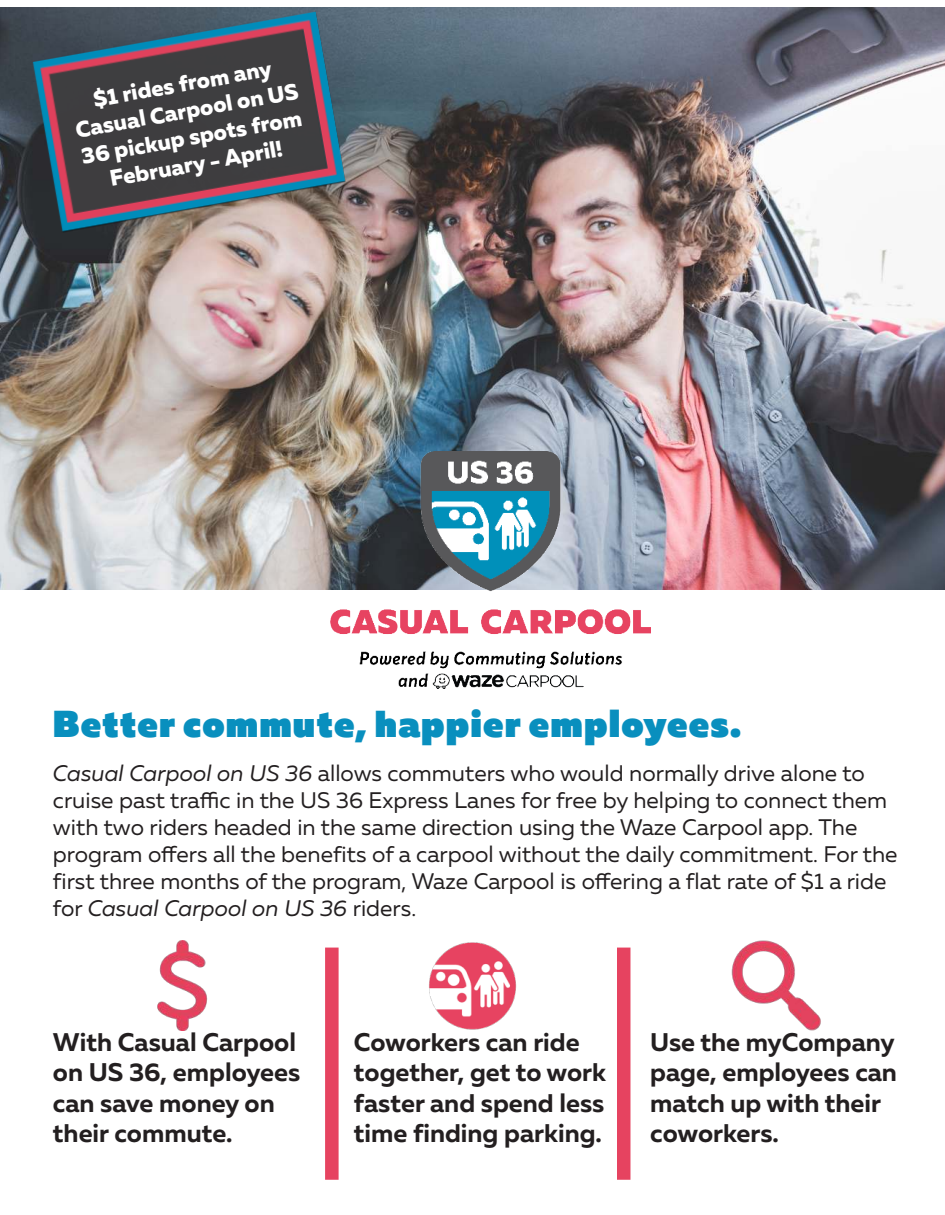
<style>
.page{position:relative;width:945px;height:1215px;background:#fff}
.page>*{position:absolute;margin:0;border:0;box-sizing:border-box;transform-origin:0 0}
.t1{font:800 37.5px "Muller";letter-spacing:.03em;color:#098fbe}
.t2{font:700 25.5px/30.6px "Muller";color:#231f20}
.t3{font:22.5px/27px "Muller";color:#231f20}
.t4{font:800 22.5px/27px "Muller";color:#fff;text-align:center}
.s1{font-style:italic}
</style>
<div class="page">
<img style="left:0;top:7px;width:945px;height:582px">
<div style="left:326px;top:948px;width:12px;height:231px;background:#e64360"></div>
<div style="left:325px;top:948px;width:14px;height:232px;border:2px solid #e64360"></div>
<div style="left:618px;top:948px;width:12px;height:231px;background:#e64360"></div>
<div style="left:617px;top:948px;width:13px;height:232px;border:2px solid #e64360"></div>
<img style="left:331px;top:452px;width:319px;height:237px">
<img style="left:429px;top:942px;width:88px;height:88px">
<img style="left:157px;top:941px;width:51px;height:90px">
<img style="left:731px;top:941px;width:90px;height:90px">
<img style="left:14px;top:7px;width:351px;height:259px">
<p class="t4" style="left:69px;top:91px;width:227px;rotate:-10deg">$1 rides from any<br>Casual Carpool on US<br>36 pickup spots from<br>February - April!</p>
<h1 class="t1" style="left:53px;top:708px;width:690px">Better commute, happier employees.</h1>
<p class="t3" style="left:53px;top:761px;width:846px"><span class="s1">Casual Carpool on US 36</span> allows commuters who would normally drive alone to cruise past traffic in the US 36 Express Lanes for free by helping to connect them with two riders headed in the same direction using the Waze Carpool app. The program offers all the benefits of a carpool without the daily commitment. For the first three months of the program, Waze Carpool is offering a flat rate of $1 a ride for <span class="s1">Casual Carpool on US 36</span> riders.</p>
<p class="t2" style="left:53px;top:1029px;width:249px">With Casual Carpool on US 36, employees can save money on their commute.</p>
<p class="t2" style="left:354px;top:1029px;width:254px">Coworkers can ride together, get to work faster and spend less time finding parking.</p>
<p class="t2" style="left:650px;top:1029px;width:248px">Use the myCompany page, employees can match up with their coworkers.</p>
</div>
